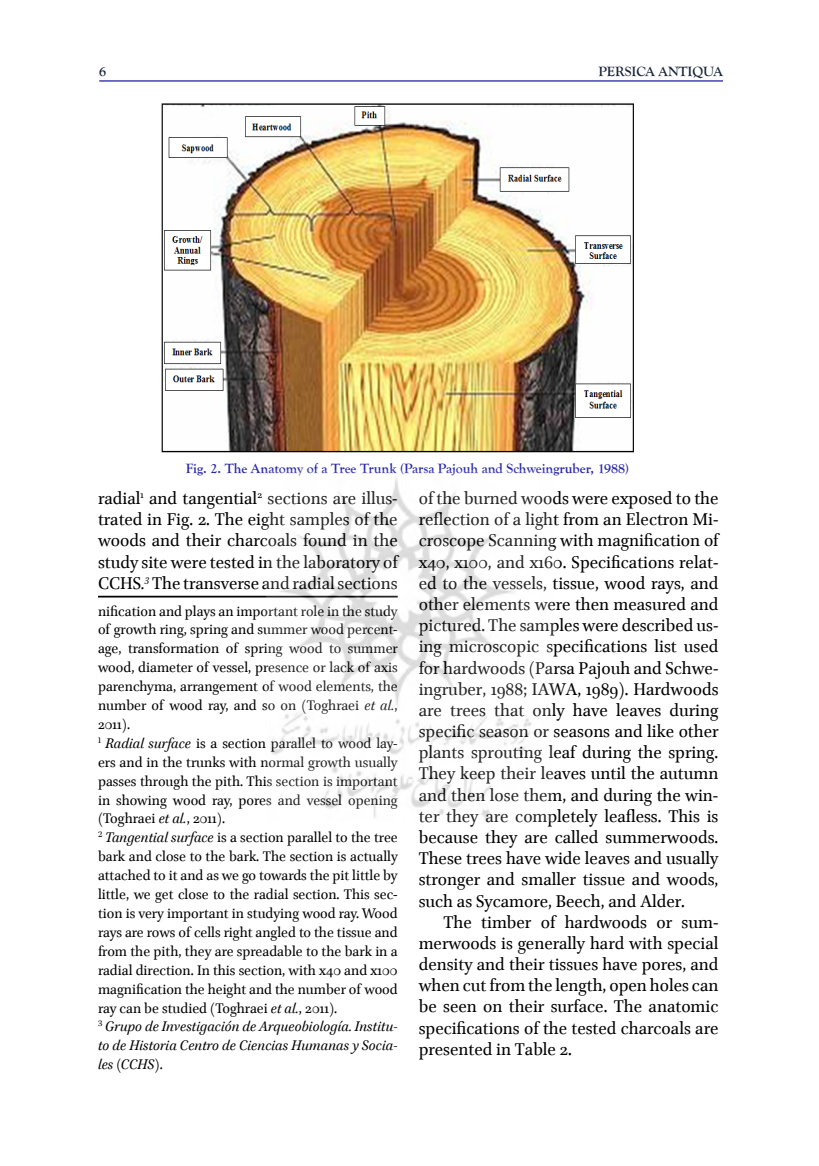
<style>
.page{position:relative;width:819px;height:1166px;background:#fff}
.page>*{position:absolute;margin:0;border:0;box-sizing:border-box;transform-origin:0 0}
.t1{font:19.25px/21.2px "Brill";color:#000;text-align:justify}
.t2{font:15.75px/18.9px "Brill";color:#000}
.t3{font:700 14px "Goudy Old Style T";color:#2726a8}
.t4{font:700 14px "Goudy Old Style T";letter-spacing:-.005em;color:#17233a}
.s1{font-style:italic}
</style>
<div class="page">
<hr style="left:99px;top:80px;width:624px;height:2px;background:#2726a8">
<hr style="left:98px;top:596px;width:300px;height:1px;background:#000">
<img style="left:161px;top:103px;width:473px;height:350px">
<img style="left:266px;top:478px;width:266px;height:342px">
<p class="t4" style="left:99px;top:63px;width:8px">6</p>
<p class="t4" style="left:598px;top:63px;width:126px">PERSICA ANTIQUA</p>
<p class="t3" style="left:186px;top:460px;width:445px">Fig. 2. The Anatomy of a Tree Trunk (Parsa Pajouh and Schweingruber, 1988)</p>
<p class="t1" style="left:98px;top:488px;width:301px">radial<sup>1</sup> and tangential<sup>2</sup> sections are illus&shy;trated in Fig. 2. The eight samples of the woods and their charcoals found in the study site were tested in the laboratory of CCHS<span class="s1">.</span><sup>3</sup> The transverse and radial sections</p>
<p class="t2" style="left:98px;top:602px;width:301px">nification and plays an important role in the study of growth ring, spring and summer wood percent&shy;age, transformation of spring wood to summer wood, diameter of vessel, presence or lack of axis parenchyma, arrangement of wood elements, the number of wood ray, and so on (Toghraei <span class="s1">et al.</span>, 2011).<br><sup>1</sup> <span class="s1">Radial surface</span> is a section parallel to wood lay&shy;ers and in the trunks with normal growth usually passes through the pith. This section is important in showing wood ray, pores and vessel opening (Toghraei <span class="s1">et al.</span>, 2011).<br><sup>2</sup> <span class="s1">Tangential surface</span> is a section parallel to the tree bark and close to the bark. The section is actually attached to it and as we go towards the pit little by little, we get close to the radial section. This sec&shy;tion is very important in studying wood ray. Wood rays are rows of cells right angled to the tissue and from the pith, they are spreadable to the bark in a radial direction. In this section, with x40 and x100 magnification the height and the number of wood ray can be studied (Toghraei <span class="s1">et al.</span>, 2011).<br><sup>3</sup> <span class="s1">Grupo de Investigación de Arqueobiología. Institu&shy;to de Historia Centro de Ciencias Humanas y Socia&shy;les (CCHS)</span>.</p>
<p class="t1" style="left:419px;top:488px;width:301px">of the burned woods were exposed to the reflection of a light from an Electron Mi&shy;croscope Scanning with magnification of x40, x100, and x160. Specifications relat&shy;ed to the vessels, tissue, wood rays, and other elements were then measured and pictured. The samples were described us&shy;ing microscopic specifications list used for hardwoods (Parsa Pajouh and Schwe&shy;ingruber, 1988; IAWA, 1989). Hardwoods are trees that only have leaves during specific season or seasons and like other plants sprouting leaf during the spring.<br>They keep their leaves until the autumn and then lose them, and during the win&shy;ter they are completely leafless. This is because they are called summerwoods.<br>These trees have wide leaves and usually stronger and smaller tissue and woods, such as Sycamore, Beech, and Alder.</p>
<p class="t1" style="left:419px;top:912px;width:301px;text-indent:25px">The timber of hardwoods or sum&shy;merwoods is generally hard with special density and their tissues have pores, and when cut from the length, open holes can be seen on their surface. The anatomic specifications of the tested charcoals are presented in Table 2.</p>
</div>
